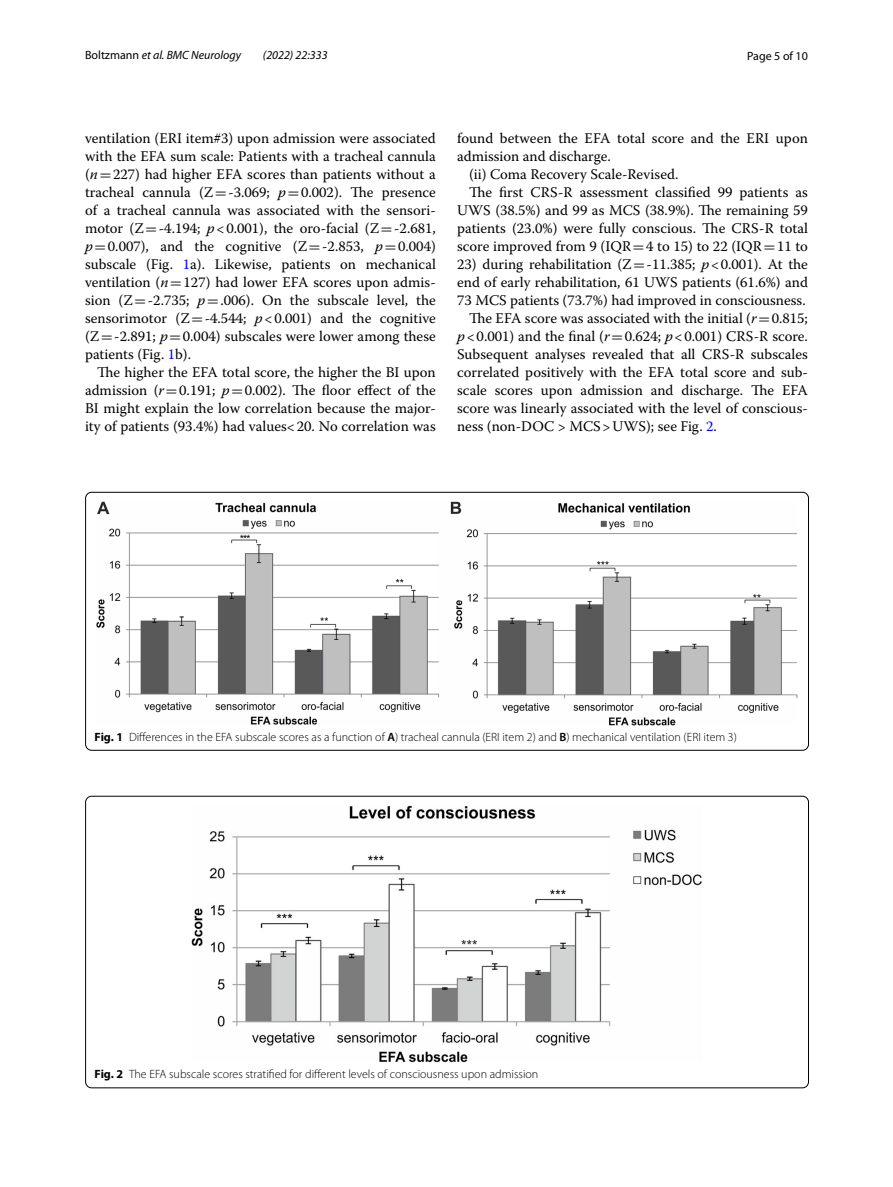
<style>
.page{position:relative;width:893px;height:1187px;background:#fff}
.page>*{position:absolute;margin:0;border:0;box-sizing:border-box;transform-origin:0 0}
.t1{font:14.7px/18px "Warnock Pro";color:#000;text-align:justify}
.t2{font:300 12px "Myriad Pro";color:#000}
.t3{font:italic 12px "Myriad Pro";color:#000}
.t4{font:12px "Myriad Pro";color:#000}
.s1{font-style:normal}
.s2{font-style:italic}
.s3{font-family:"MTSY"}
.s4{color:#00f}
.s5{font-weight:700}
.s6{font-weight:600}
</style>
<div class="page">
<img style="left:97px;top:501px;width:700px;height:224px">
<div style="left:85px;top:492px;width:724px;height:258px;border:1px solid #000;border-radius:6px"></div>
<img style="left:192px;top:805px;width:510px;height:257px">
<p class="t3" style="left:85px;top:48px;width:158px"><span class="s1">Boltzmann</span> et al. BMC Neurology</p>
<p class="t3" style="left:263px;top:48px;width:66px">(2022) 22:333</p>
<p class="t4" style="left:747px;top:48px;width:62px">Page 5 of 10</p>
<p class="t1" style="left:85px;top:128px;width:352px">ventilation (ERI item#3) upon admission were associated with the EFA sum scale: Patients with a tracheal cannula (<span class="s2">n</span><span class="s3">=</span>227) had higher EFA scores than patients without a tracheal cannula (Z<span class="s3">=</span>-3.069; <span class="s2">p</span><span class="s3">=</span>0.002). The presence of a tracheal cannula was associated with the sensori&shy;motor (Z<span class="s3">=</span>-4.194; <span class="s2">p</span>&lt;0.001), the oro-facial (Z<span class="s3">=</span>-2.681, <span class="s2">p</span><span class="s3">=</span>0.007), and the cognitive (Z<span class="s3">=</span>-2.853, <span class="s2">p</span><span class="s3">=</span>0.004) subscale (Fig. <span class="s4">1</span>a). Likewise, patients on mechanical ventilation (<span class="s2">n</span><span class="s3">=</span>127) had lower EFA scores upon admis&shy;sion (Z<span class="s3">=</span>-2.735; <span class="s2">p</span><span class="s3">=</span>.006). On the subscale level, the sensorimotor (Z<span class="s3">=</span>-4.544; <span class="s2">p</span>&lt;0.001) and the cognitive (Z<span class="s3">=</span>-2.891; <span class="s2">p</span><span class="s3">=</span>0.004) subscales were lower among these patients (Fig. <span class="s4">1</span>b).</p>
<p class="t1" style="left:85px;top:362px;width:352px;text-indent:12px">The higher the EFA total score, the higher the BI upon admission (<span class="s2">r</span><span class="s3">=</span>0.191; <span class="s2">p</span><span class="s3">=</span>0.002). The floor effect of the BI might explain the low correlation because the major&shy;ity of patients (93.4%) had values&lt;20. No correlation was</p>
<p class="t1" style="left:457px;top:128px;width:352px">found between the EFA total score and the ERI upon</p>
<p class="t1" style="left:457px;top:146px;width:155px">admission and discharge.</p>
<p class="t1" style="left:469px;top:164px;width:211px">(ii) Coma Recovery Scale-Revised.</p>
<p class="t1" style="left:469px;top:182px;width:340px">The first CRS-R assessment classified 99 patients as</p>
<p class="t1" style="left:457px;top:200px;width:352px">UWS (38.5%) and 99 as MCS (38.9%). The remaining 59</p>
<p class="t1" style="left:457px;top:218px;width:352px">patients (23.0%) were fully conscious. The CRS-R total</p>
<p class="t1" style="left:457px;top:236px;width:352px">score improved from 9 (IQR<span class="s3">=</span>4 to 15) to 22 (IQR<span class="s3">=</span>11 to</p>
<p class="t1" style="left:457px;top:254px;width:352px">23) during rehabilitation (Z<span class="s3">=</span>-11.385; <span class="s2">p</span>&lt;0.001). At the</p>
<p class="t1" style="left:457px;top:272px;width:352px">end of early rehabilitation, 61 UWS patients (61.6%) and</p>
<p class="t1" style="left:457px;top:290px;width:350px">73 MCS patients (73.7%) had improved in consciousness.</p>
<p class="t1" style="left:469px;top:308px;width:340px">The EFA score was associated with the initial (<span class="s2">r</span><span class="s3">=</span>0.815;</p>
<p class="t1" style="left:457px;top:326px;width:352px"><span class="s2">p</span>&lt;0.001) and the final (<span class="s2">r</span><span class="s3">=</span>0.624; <span class="s2">p</span>&lt;0.001) CRS-R score.</p>
<p class="t1" style="left:457px;top:344px;width:352px">Subsequent analyses revealed that all CRS-R subscales</p>
<p class="t1" style="left:457px;top:362px;width:352px">correlated positively with the EFA total score and sub-</p>
<p class="t1" style="left:457px;top:380px;width:352px">scale scores upon admission and discharge. The EFA</p>
<p class="t1" style="left:457px;top:398px;width:352px">score was linearly associated with the level of conscious-</p>
<p class="t1" style="left:457px;top:416px;width:261px">ness (non-DOC &gt; MCS&gt;UWS); see Fig. <span class="s4">2</span>.</p>
<p class="t2" style="left:95px;top:730px;width:644px"><span class="s5">Fig. 1</span> Differences in the EFA subscale scores as a function of <span class="s6">A</span>) tracheal cannula (ERI item 2) and <span class="s6">B</span>) mechanical ventilation (ERI item 3)</p>
<p class="t2" style="left:95px;top:1067px;width:445px"><span class="s5">Fig. 2</span> The EFA subscale scores stratified for different levels of consciousness upon admission</p>
</div>
